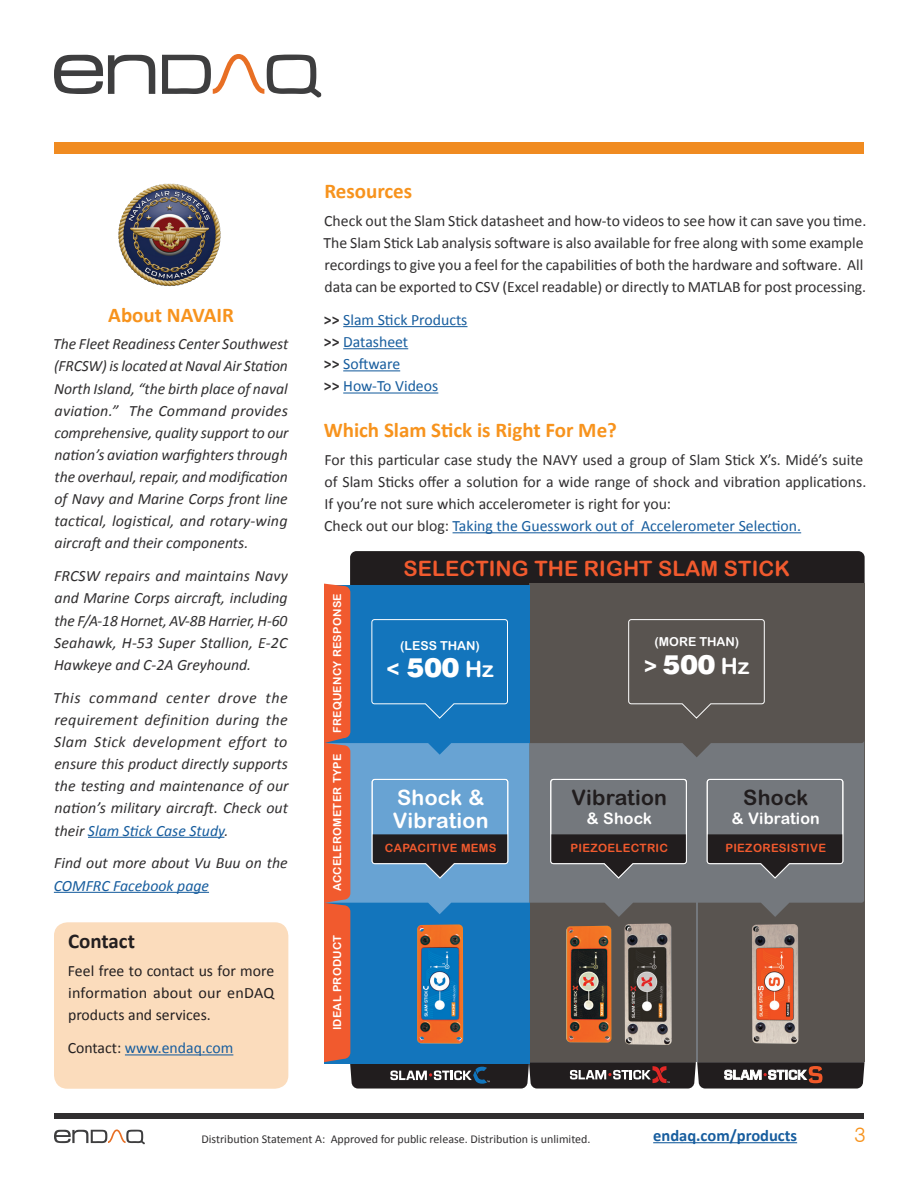
<style>
.page{position:relative;width:918px;height:1188px;background:#fff}
.page>*{position:absolute;margin:0;border:0;box-sizing:border-box;transform-origin:0 0}
.t1{font:22.5px "Arial Rounded MT Bold";color:#fff}
.t2{font:21.3px "Arial Rounded MT Bold";letter-spacing:.005em;color:#f15a2e}
.t3{font:21.3px/23.1px "Arial Rounded MT Bold";letter-spacing:.015em;color:#fff}
.t4{font:21.3px "Arial Rounded MT Bold";letter-spacing:.015em;color:#211d1e}
.t5{font:700 21px "Calibri";color:#f7931d}
.t6{font:700 21px "Calibri";color:#231f20}
.t7{font:300 21px "Swiss 721 BT";color:#f7931d}
.t8{font:700 16.5px "Calibri";color:#175d9e}
.t9{font:15.9px "Arial Rounded MT Bold";letter-spacing:.015em;color:#fff}
.t10{font:italic 15.75px/22.2px "Calibri";letter-spacing:.005em;color:#312f30;text-align:justify}
.t11{font:15.75px/22.2px "Calibri";color:#312f30}
.t12{font:15.75px/22.2px "Calibri";color:#175d9e}
.t13{font:15.75px/22.2px "Calibri";color:#231f20;text-align:justify}
.t14{font:italic 15.75px "Calibri";color:#175d9e}
.t15{font:12.45px "Arial Rounded MT Bold";color:#fff}
.t16{font:12px "Calibri";color:#312f30}
.t17{font:11.55px "Arial Rounded MT Bold";letter-spacing:.025em;color:#f15a2e}
.t18{font:11.1px "Arial Rounded MT Bold";letter-spacing:.025em;color:#fff}
.s1{color:#175d9e}
.s2{color:#231f20}
.s3{font-weight:700;color:#312f30}
.s4{font-family:"Swiss 721 BT";font-weight:900;font-size:26.55px}
</style>
<div class="page">
<div style="left:54px;top:1113px;width:810px;height:6px;background:#312f30"></div>
<svg style="left:54px;top:1130px;width:91px;height:14px"></svg>
<div style="left:54px;top:922px;width:234px;height:167px;background:#fbdcbc;border-radius:14px"></div>
<hr style="left:653px;top:1142px;width:144px;height:1px;background:#175d9e">
<hr style="left:343px;top:326px;width:124px;height:1px;background:#175d9e">
<hr style="left:343px;top:348px;width:65px;height:1px;background:#175d9e">
<hr style="left:343px;top:370px;width:57px;height:1px;background:#175d9e">
<hr style="left:343px;top:392px;width:95px;height:2px;background:#175d9e">
<hr style="left:453px;top:532px;width:348px;height:1px;background:#175d9e">
<div style="left:54px;top:142px;width:810px;height:11px;background:#f08b21"></div>
<div style="left:350px;top:551px;width:515px;height:44px;background:#211d1e;border-radius:6px"></div>
<svg style="left:324px;top:584px;width:541px;height:505px;background:#5c6876"></svg>
<img style="left:417px;top:924px;width:46px;height:120px">
<hr style="left:88px;top:837px;width:136px;height:1px;background:#175d9e">
<hr style="left:54px;top:892px;width:155px;height:1px;background:#175d9e">
<hr style="left:125px;top:1054px;width:108px;height:1px;background:#175d9e">
<img style="left:118px;top:183px;width:103px;height:104px">
<svg style="left:54px;top:55px;width:101px;height:39px"></svg>
<svg style="left:162px;top:54px;width:160px;height:43px"></svg>
<h3 class="t5" style="left:108px;top:301px;width:127px">About NAVAIR</h3>
<p class="t10" style="left:53px;top:332px;width:237px">The Fleet Readiness Center Southwest (FRCSW) is located at Naval Air Station North Island, “the birth place of naval aviation.” The Command provides comprehensive, quality support to our nation’s aviation warfighters through the overhaul, repair, and modification of Navy and Marine Corps front line tactical, logistical, and rotary-wing aircraft and their components.</p>
<p class="t10" style="left:54px;top:564px;width:235px">FRCSW repairs and maintains Navy and Marine Corps aircraft, including the F/A-18 Hornet, AV-8B Harrier, H-60<br>Seahawk, H-53 Super Stallion, E-2C Hawkeye and C-2A Greyhound.</p>
<p class="t10" style="left:53px;top:686px;width:237px">This command center drove the requirement definition during the Slam Stick development effort to ensure this product directly supports the testing and maintenance of our nation’s military aircraft. Check out their <span class="s1">Slam Stick Case Study</span>.</p>
<p class="t10" style="left:54px;top:852px;width:235px">Find out more about Vu Buu on the</p>
<p class="t14" style="left:54px;top:875px;width:157px">COMFRC Facebook page</p>
<h3 class="t6" style="left:68px;top:928px;width:68px">Contact</h3>
<p class="t13" style="left:68px;top:960px;width:208px">Feel free to contact us for more information about our enDAQ products and services.</p>
<p class="t12" style="left:68px;top:1037px;width:167px"><span class="s2">Contact:</span> www.endaq.com</p>
<h3 class="t5" style="left:324px;top:178px;width:89px">Resources</h3>
<p class="t11" style="left:324px;top:209px;width:544px">Check out the Slam Stick datasheet and how-to videos to see how it can save you time.<br>The Slam Stick Lab analysis software is also available for free along with some example recordings to give you a feel for the capabilities of both the hardware and software. All data can be exported to CSV (Excel readable) or directly to MATLAB for post processing.</p>
<p class="t12" style="left:324px;top:309px;width:145px"><span class="s3">&gt;&gt;</span> Slam Stick Products <span class="s3">&gt;&gt;</span> Datasheet<br><span class="s3">&gt;&gt;</span> Software<br><span class="s3">&gt;&gt;</span> How-To Videos</p>
<h3 class="t5" style="left:324px;top:417px;width:295px">Which Slam Stick is Right For Me?</h3>
<p class="t11" style="left:324px;top:448px;width:544px">For this particular case study the NAVY used a group of Slam Stick X’s. Midé’s suite of Slam Sticks offer a solution for a wide range of shock and vibration applications.<br>If you’re not sure which accelerometer is right for you:<br>Check out our blog: <span class="s1">Taking the Guesswork out of Accelerometer Selection.</span></p>
<h2 class="t2" style="left:404px;top:555px;width:388px">SELECTING THE RIGHT SLAM STICK</h2>
<p class="t18" style="left:331px;top:733px;width:141px;rotate:-90deg">FREQUENCY RESPONSE</p>
<p class="t18" style="left:331px;top:891px;width:139px;rotate:-90deg">ACCELEROMETER TYPE</p>
<p class="t15" style="left:655px;top:634px;width:86px">(MORE THAN)</p>
<h1 class="t1" style="left:644px;top:652px;width:107px">&gt; <span class="s4">500</span> Hz</h1>
<p class="t15" style="left:400px;top:638px;width:81px">(LESS THAN)</p>
<h1 class="t1" style="left:387px;top:656px;width:109px">&lt; <span class="s4">500</span> Hz</h1>
<h2 class="t3" style="left:393px;top:786px;width:97px">Shock &amp;<br>Vibration</h2>
<p class="t17" style="left:385px;top:841px;width:113px">CAPACITIVE MEMS</p>
<h2 class="t4" style="left:571px;top:785px;width:97px">Vibration</h2>
<p class="t9" style="left:587px;top:809px;width:67px">&amp; Shock</p>
<p class="t17" style="left:571px;top:841px;width:99px">PIEZOELECTRIC</p>
<h2 class="t4" style="left:743px;top:785px;width:67px">Shock</h2>
<p class="t9" style="left:732px;top:809px;width:90px">&amp; Vibration</p>
<p class="t17" style="left:725px;top:841px;width:102px">PIEZORESISTIVE</p>
<p class="t18" style="left:331px;top:1030px;width:97px;rotate:-90deg">IDEAL PRODUCT</p>
<p class="t16" style="left:201px;top:1131px;width:391px">Distribution Statement A: Approved for public release. Distribution is unlimited.</p>
<p class="t8" style="left:653px;top:1125px;width:145px">endaq.com/products</p>
<h3 class="t7" style="left:854px;top:1122px;width:13px">3</h3>
</div>
